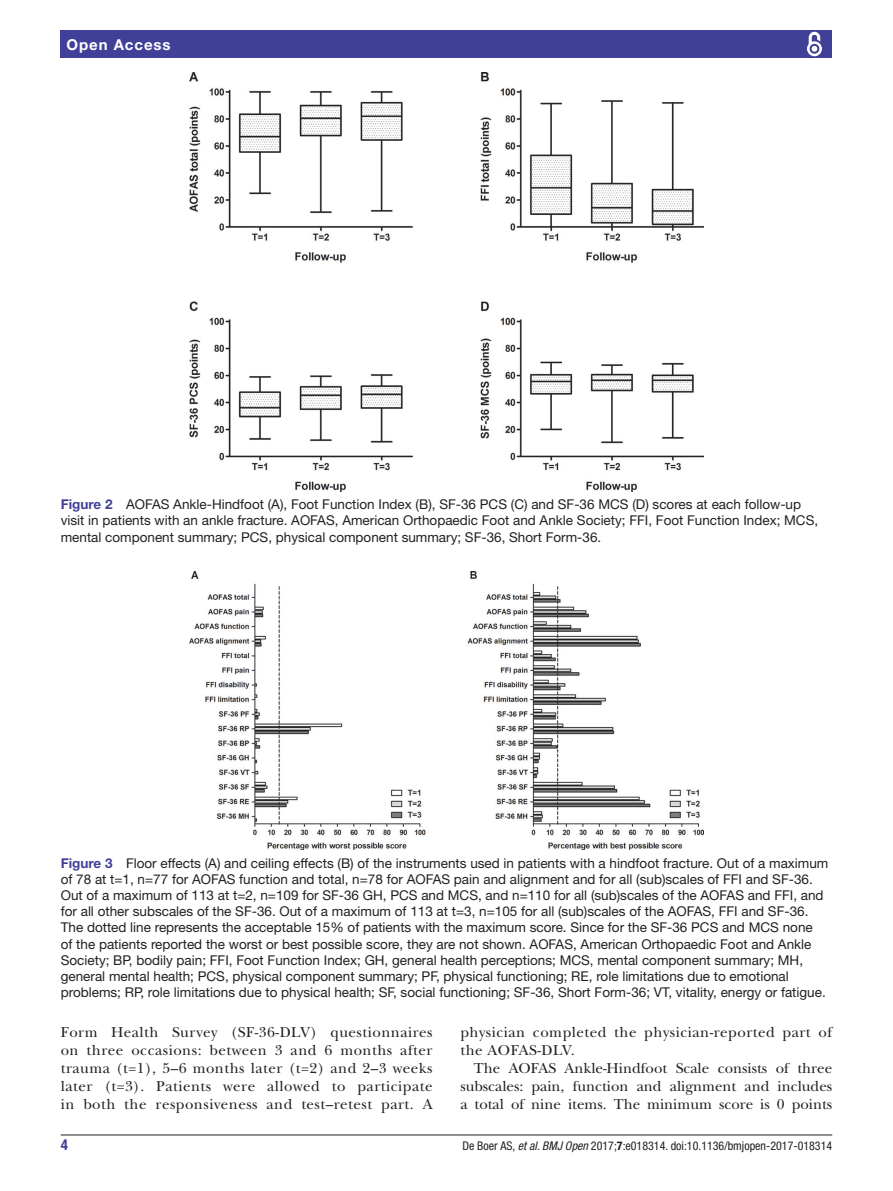
<style>
.page{position:relative;width:893px;height:1191px;background:#fff}
.page>*{position:absolute;margin:0;border:0;box-sizing:border-box;transform-origin:0 0}
.t1{font:15px/18px "New Baskerville";letter-spacing:.035em;color:#231f20;text-align:justify}
.t2{font:700 15px "Helvetica Neue LT Std";letter-spacing:.065em;color:#fff}
.t3{font:700 condensed 15px "Helvetica Neue LT Std";color:#414099}
.t4{font:13.5px/16.2px "Helvetica Neue LT Std";color:#231f20}
.t5{font:condensed 12px "Helvetica Neue LT Std";color:#231f20}
.s1{font-weight:700;color:#414099}
.s2{font-style:italic}
.s3{font-weight:700}
</style>
<div class="page">
<hr style="left:61px;top:1134px;width:771px;height:1px;background:#231f20">
<div style="left:61px;top:31px;width:771px;height:27px;background:#414099"></div>
<svg style="left:807px;top:31px;width:15px;height:26px"></svg>
<img style="left:189px;top:73px;width:515px;height:418px">
<img style="left:189px;top:571px;width:515px;height:279px">
<p class="t2" style="left:66px;top:35px;width:106px">Open Access</p>
<p class="t4" style="left:61px;top:496px;width:759px"><span class="s1">Figure 2</span> AOFAS Ankle-Hindfoot (A), Foot Function Index (B), SF-36 PCS (C) and SF-36 MCS (D) scores at each follow-up visit in patients with an ankle fracture. AOFAS, American Orthopaedic Foot and Ankle Society; FFI, Foot Function Index; MCS, mental component summary; PCS, physical component summary; SF-36, Short Form-36.</p>
<p class="t4" style="left:61px;top:854px;width:769px"><span class="s1">Figure 3</span> Floor effects (A) and ceiling effects (B) of the instruments used in patients with a hindfoot fracture. Out of a maximum of 78 at t=1, n=77 for AOFAS function and total, n=78 for AOFAS pain and alignment and for all (sub)scales of FFI and SF-36.<br>Out of a maximum of 113 at t=2, n=109 for SF-36 GH, PCS and MCS, and n=110 for all (sub)scales of the AOFAS and FFI, and for all other subscales of the SF-36. Out of a maximum of 113 at t=3, n=105 for all (sub)scales of the AOFAS, FFI and SF-36.<br>The dotted line represents the acceptable 15% of patients with the maximum score. Since for the SF-36 PCS and MCS none<br>of the patients reported the worst or best possible score, they are not shown. AOFAS, American Orthopaedic Foot and Ankle Society; BP, bodily pain; FFI, Foot Function Index; GH, general health perceptions; MCS, mental component summary; MH, general mental health; PCS, physical component summary; PF, physical functioning; RE, role limitations due to emotional problems; RP, role limitations due to physical health; SF, social functioning; SF-36, Short Form-36; VT, vitality, energy or fatigue.</p>
<p class="t1" style="left:61px;top:1023px;width:373px">Form Health Survey (SF-36-DLV) questionnaires on three occasions: between 3 and 6 months after trauma (t=1), 5–6 months later (t=2) and 2–3 weeks later (t=3). Patients were allowed to participate in both the responsiveness and test–retest part. A</p>
<p class="t1" style="left:460px;top:1023px;width:373px">physician completed the physician-reported part of the AOFAS-DLV.</p>
<p class="t1" style="left:460px;top:1059px;width:373px;text-indent:13px">The AOFAS Ankle-Hindfoot Scale consists of three subscales: pain, function and alignment and includes a total of nine items. The minimum score is 0 points</p>
<p class="t3" style="left:61px;top:1135px;width:9px">4</p>
<p class="t5" style="left:462px;top:1138px;width:371px">De Boer AS, <span class="s2">et al</span>. <span class="s2">BMJ Open</span> 2017;<span class="s3">7</span>:e018314. doi:10.1136/bmjopen-2017-018314</p>
</div>
